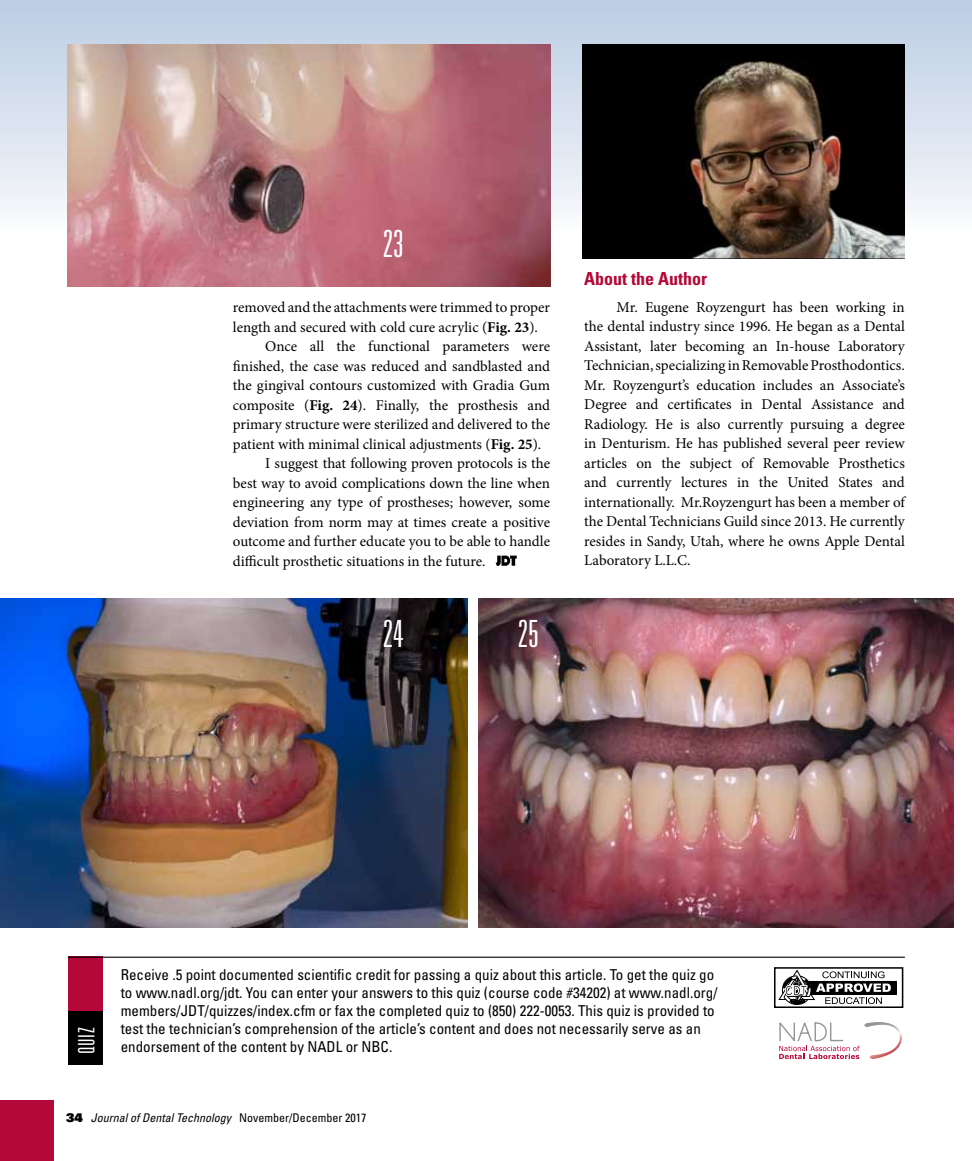
<style>
.page{position:relative;width:972px;height:1161px;background:#fff}
.page>*{position:absolute;margin:0;border:0;box-sizing:border-box;transform-origin:0 0}
.t1{font:300 ultra-condensed 37.5px "Univers LT Std";color:#fff}
.t2{font:300 ultra-condensed 22.5px "Univers LT Std";color:#fff}
.t3{font:700 condensed 18px "Univers LT Std";color:#b30838}
.t4{font:15px/19.5px "Minion Pro";color:#000;text-align:justify}
.t5{font:condensed 15px/18px "Univers LT Std";color:#000}
.t6{font:italic condensed 12px "Univers LT Std";color:#000}
.s1{font-weight:700}
.s2{font-family:"Univers LT Std X Black";font-style:normal;font-stretch:normal}
.s3{font-style:normal}
</style>
<div class="page">
<div style="left:0;top:0;width:972px;height:272px;background:linear-gradient(to bottom,#b8c8de,#fffdfc)"></div>
<div style="left:0;top:1101px;width:54px;height:60px;background:#b30838"></div>
<svg style="left:496px;top:556px;width:21px;height:10px"></svg>
<svg style="left:779px;top:1022px;width:123px;height:37px"></svg>
<div style="left:774px;top:967px;width:129px;height:41px;border:2px solid #000"></div>
<svg style="left:779px;top:970px;width:118px;height:35px"></svg>
<div style="left:68px;top:957px;width:34px;height:84px;background:#b30838"></div>
<div style="left:68px;top:1011px;width:34px;height:53px;background:#000"></div>
<hr style="left:68px;top:957px;width:837px;height:1px;background:#000">
<img style="left:68px;top:45px;width:482px;height:241px">
<img style="left:0;top:599px;width:468px;height:328px">
<img style="left:478px;top:599px;width:476px;height:328px">
<img style="left:583px;top:45px;width:322px;height:214px">
<h1 class="t1" style="left:383px;top:224px;width:22px">23</h1>
<p class="t4" style="left:233px;top:298px;width:319px">removed and the attachments were trimmed to proper</p>
<p class="t4" style="left:233px;top:317px;width:307px">length and secured with cold cure acrylic (<span class="s1">Fig. 23</span>).</p>
<p class="t4" style="left:265px;top:337px;width:286px">Once all the functional parameters were</p>
<p class="t4" style="left:233px;top:356px;width:319px">finished, the case was reduced and sandblasted and</p>
<p class="t4" style="left:233px;top:376px;width:319px">the gingival contours customized with Gradia Gum</p>
<p class="t4" style="left:233px;top:395px;width:319px">composite (<span class="s1">Fig. 24</span>). Finally, the prosthesis and</p>
<p class="t4" style="left:233px;top:415px;width:319px">primary structure were sterilized and delivered to the</p>
<p class="t4" style="left:233px;top:434px;width:310px">patient with minimal clinical adjustments (<span class="s1">Fig. 25</span>).</p>
<p class="t4" style="left:265px;top:454px;width:286px">I suggest that following proven protocols is the</p>
<p class="t4" style="left:233px;top:473px;width:319px">best way to avoid complications down the line when</p>
<p class="t4" style="left:233px;top:493px;width:319px">engineering any type of prostheses; however, some</p>
<p class="t4" style="left:233px;top:512px;width:319px">deviation from norm may at times create a positive</p>
<p class="t4" style="left:233px;top:532px;width:319px">outcome and further educate you to be able to handle</p>
<p class="t4" style="left:233px;top:551px;width:254px">difficult prosthetic situations in the future.</p>
<h1 class="t1" style="left:383px;top:614px;width:22px">24</h1>
<h1 class="t1" style="left:518px;top:614px;width:22px">25</h1>
<p class="t3" style="left:584px;top:268px;width:124px">About the Author</p>
<p class="t4" style="left:584px;top:297px;width:322px;text-indent:32px">Mr. Eugene Royzengurt has been working in the dental industry since 1996. He began as a Dental Assistant, later becoming an In-house Laboratory Technician, specializing in Removable Prosthodontics.<br>Mr. Royzengurt’s education includes an Associate’s Degree and certificates in Dental Assistance and Radiology. He is also currently pursuing a degree in Denturism. He has published several peer review articles on the subject of Removable Prosthetics and currently lectures in the United States and internationally. Mr.Royzengurt has been a member of the Dental Technicians Guild since 2013. He currently resides in Sandy, Utah, where he owns Apple Dental Laboratory L.L.C.</p>
<h2 class="t2" style="left:75px;top:1054px;width:28px;rotate:-90deg">Quiz</h2>
<p class="t5" style="left:121px;top:966px;width:598px">Receive .5 point documented scientific credit for passing a quiz about this article. To get the quiz go to www.nadl.org/jdt. You can enter your answers to this quiz (course code #34202) at www.nadl.org/ members/JDT/quizzes/index.cfm or fax the completed quiz to (850) 222-0053. This quiz is provided to test the technician’s comprehension of the article’s content and does not necessarily serve as an</p>
<p class="t5" style="left:121px;top:1038px;width:273px">endorsement of the content by NADL or NBC.</p>
<p class="t6" style="left:66px;top:1110px;width:302px"><span class="s2">34</span> Journal of Dental Technology <span class="s3">November/December 2017</span></p>
</div>
